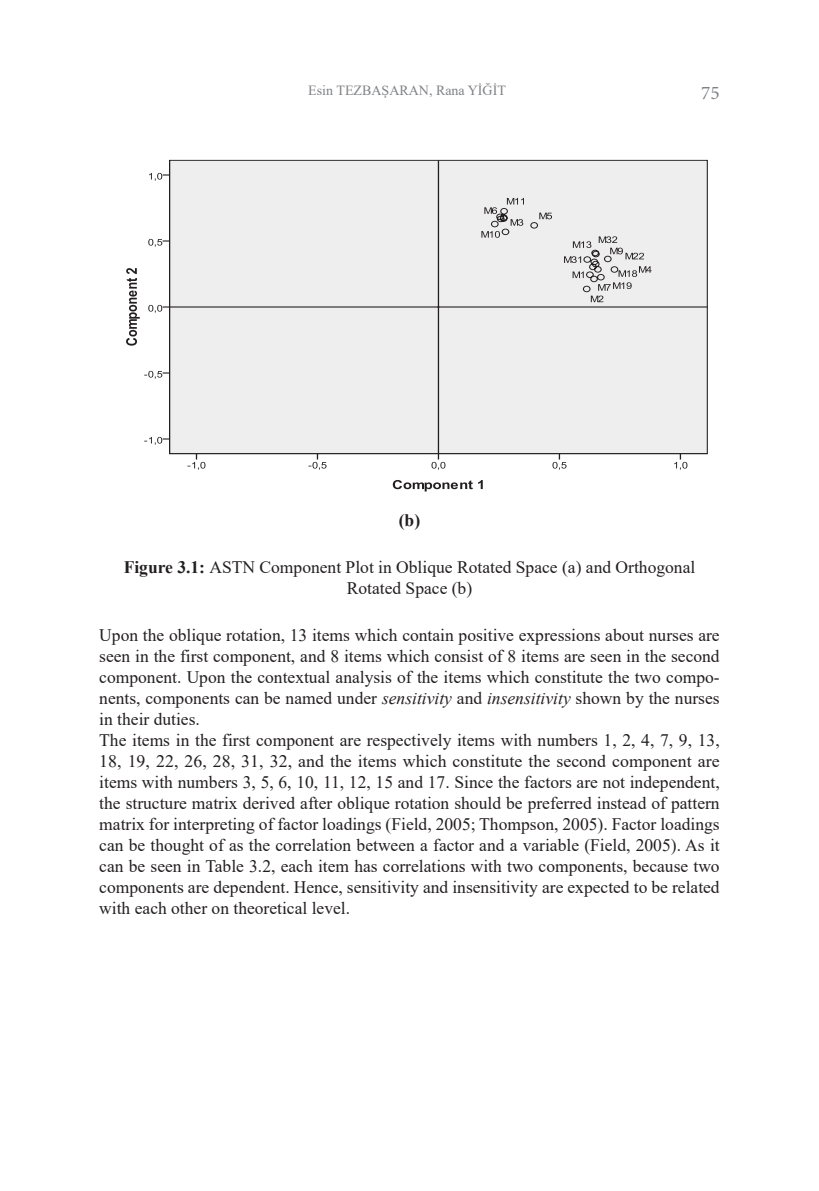
<style>
.page{position:relative;width:819px;height:1191px;background:#fff}
.page>*{position:absolute;margin:0;border:0;box-sizing:border-box;transform-origin:0 0}
.t1{font:19.25px "Minion Pro";color:#808285}
._01_GÖVDE{font:17.5px/21px "Times New Roman";color:#231f20;text-align:justify}
.Tablo_ÜST{font:17.5px/21px "Times New Roman";color:#231f20;text-align:center}
.Tablo_ÜST-2{font:700 17.5px "Times New Roman";color:#231f20}
.t2{font:14px "Times New Roman";color:#808285}
.s1{font-weight:700}
.s2{font-style:italic}
</style>
<div class="page">
<div style="left:170px;top:160px;width:537px;height:294px;background:#eeeeef"></div>
<svg style="left:393px;top:480px;width:89px;height:11px"></svg>
<svg style="left:674px;top:454px;width:13px;height:16px"></svg>
<svg style="left:552px;top:454px;width:14px;height:16px"></svg>
<svg style="left:431px;top:454px;width:14px;height:16px"></svg>
<svg style="left:308px;top:454px;width:18px;height:16px"></svg>
<svg style="left:187px;top:454px;width:18px;height:16px"></svg>
<svg style="left:126px;top:268px;width:14px;height:78px"></svg>
<svg style="left:149px;top:173px;width:20px;height:8px"></svg>
<svg style="left:148px;top:239px;width:21px;height:8px"></svg>
<svg style="left:148px;top:305px;width:21px;height:8px"></svg>
<svg style="left:144px;top:371px;width:25px;height:8px"></svg>
<svg style="left:144px;top:437px;width:25px;height:8px"></svg>
<svg style="left:481px;top:198px;width:170px;height:104px"></svg>
<hr style="left:438px;top:160px;width:1px;height:294px;background:#231f20">
<hr style="left:170px;top:306px;width:537px;height:1px;background:#231f20">
<div style="left:169px;top:160px;width:538px;height:294px;border:1px solid #231f20"></div>
<p class="t2" style="left:308px;top:80px;width:199px">Esin TEZBAŞARAN, Rana YİĞİT</p>
<p class="t1" style="left:701px;top:80px;width:20px">75</p>
<p class="Tablo_ÜST-2" style="left:399px;top:507px;width:23px">(b)</p>
<p class="Tablo_ÜST" style="left:124px;top:556px;width:573px"><span class="s1">Figure 3.1:</span> ASTN Component Plot in Oblique Rotated Space (a) and Orthogonal<br>Rotated Space (b)</p>
<p class="_01_GÖVDE" style="left:99px;top:624px;width:622px">Upon the oblique rotation, 13 items which contain positive expressions about nurses are seen in the first component, and 8 items which consist of 8 items are seen in the second component. Upon the contextual analysis of the items which constitute the two compo&shy;nents, components can be named under <span class="s2">sensitivity</span> and <span class="s2">insensitivity</span> shown by the nurses in their duties.</p>
<p class="_01_GÖVDE" style="left:99px;top:729px;width:622px">The items in the first component are respectively items with numbers 1, 2, 4, 7, 9, 13, 18, 19, 22, 26, 28, 31, 32, and the items which constitute the second component are items with numbers 3, 5, 6, 10, 11, 12, 15 and 17. Since the factors are not independent, the structure matrix derived after oblique rotation should be preferred instead of pattern matrix for interpreting of factor loadings (Field, 2005; Thompson, 2005). Factor loadings can be thought of as the correlation between a factor and a variable (Field, 2005). As it can be seen in Table 3.2, each item has correlations with two components, because two components are dependent. Hence, sensitivity and insensitivity are expected to be related with each other on theoretical level.</p>
</div>
